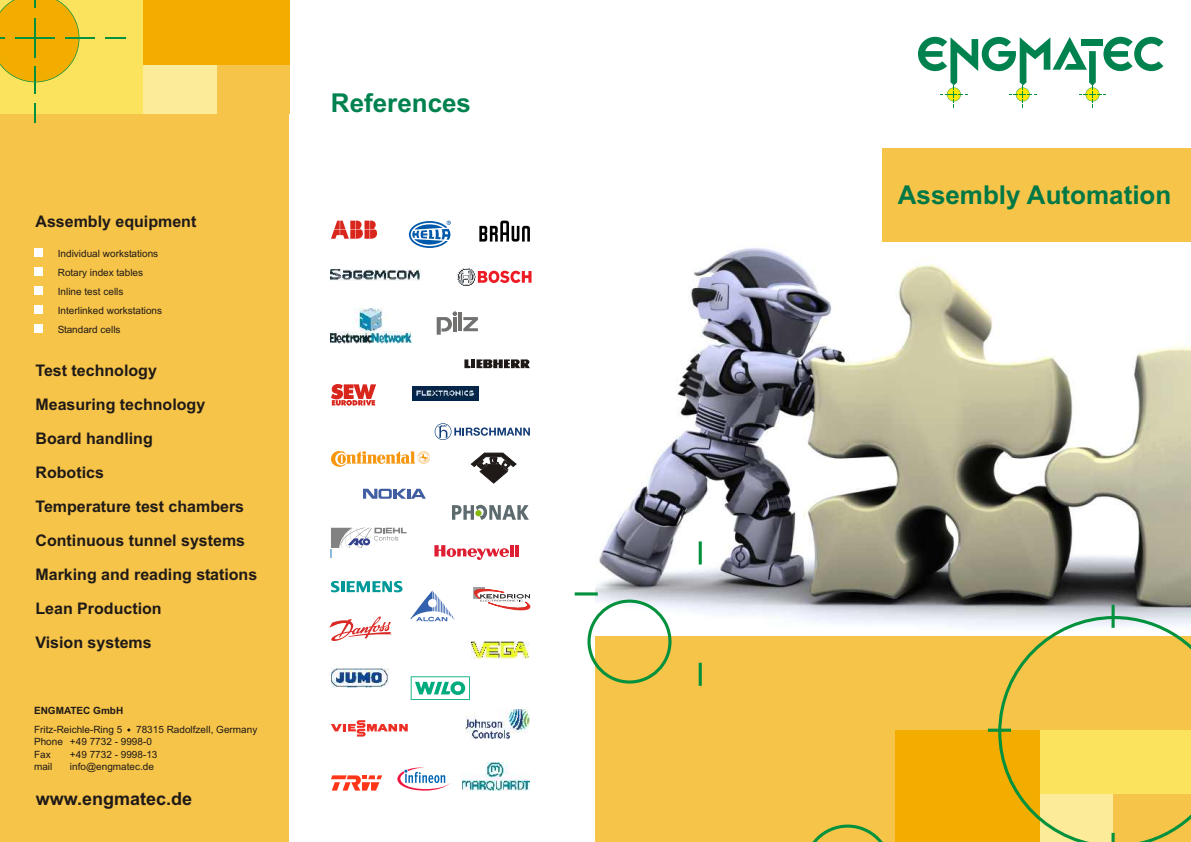
<style>
.page{position:relative;width:1191px;height:842px;background:#fff}
.page>*{position:absolute;margin:0;border:0;box-sizing:border-box;transform-origin:0 0}
.t1{font:700 26px "Arial";color:#007845}
.t2{font:700 26px "Arial";color:#00824f}
.t3{font:700 18px "Arial";color:#1f1a17}
.t4{font:700 16px/34px "Arial";color:#1f1a17}
.t5{font:10px/12.1px "Arial";color:#1f1a17}
.t6{font:700 10px "Arial";color:#1f1a17}
</style>
<div class="page">
<img style="left:595px;top:245px;width:596px;height:386px">
<div style="left:882px;top:148px;width:309px;height:94px;background:#f7c44a"></div>
<div style="left:595px;top:636px;width:596px;height:206px;background:#f7c44a"></div>
<svg style="left:918px;top:37px;width:246px;height:71px"></svg>
<div style="left:895px;top:730px;width:296px;height:112px;background:#f2ad00"></div>
<div style="left:587px;top:600px;width:85px;height:84px;border:3px solid #03913d;border-radius:50%"></div>
<hr style="left:699px;top:663px;width:3px;height:23px;background:#03913d">
<hr style="left:699px;top:541px;width:3px;height:24px;background:#03913d">
<svg style="left:575px;top:592px;width:23px;height:4px"></svg>
<hr style="left:1112px;top:605px;width:3px;height:23px;background:#03913d">
<hr style="left:988px;top:729px;width:23px;height:3px;background:#03913d">
<div style="left:0;top:0;width:289px;height:842px;background:#f7c44a"></div>
<div style="left:0;top:0;width:143px;height:114px;background:#fce35e"></div>
<div style="left:143px;top:65px;width:74px;height:48px;background:#fceb99"></div>
<div style="left:143px;top:0;width:146px;height:65px;background:#f2ad00"></div>
<hr style="left:65px;top:37px;width:30px;height:2px;background:#03913d">
<hr style="left:105px;top:37px;width:21px;height:2px;background:#03913d">
<svg style="left:35px;top:103px;width:1px;height:20px"></svg>
<svg style="left:0;top:0;width:79px;height:94px"></svg>
<svg style="left:997px;top:614px;width:194px;height:228px"></svg>
<svg style="left:812px;top:824px;width:71px;height:18px"></svg>
<hr style="left:458px;top:312px;width:4px;height:19px;background:#737070">
<svg style="left:437px;top:311px;width:20px;height:24px"></svg>
<svg style="left:463px;top:317px;width:15px;height:14px"></svg>
<svg style="left:363px;top:489px;width:63px;height:10px"></svg>
<svg style="left:331px;top:384px;width:45px;height:22px"></svg>
<svg style="left:331px;top:775px;width:51px;height:16px"></svg>
<svg style="left:330px;top:528px;width:77px;height:30px"></svg>
<svg style="left:471px;top:453px;width:45px;height:30px"></svg>
<img style="left:413px;top:386px;width:66px;height:15px">
<img style="left:472px;top:642px;width:58px;height:16px">
<svg style="left:464px;top:359px;width:66px;height:9px"></svg>
<img style="left:332px;top:668px;width:57px;height:19px">
<img style="left:331px;top:269px;width:89px;height:11px">
<img style="left:463px;top:763px;width:67px;height:28px">
<svg style="left:474px;top:587px;width:57px;height:24px"></svg>
<svg style="left:331px;top:451px;width:99px;height:16px"></svg>
<svg style="left:435px;top:423px;width:95px;height:17px"></svg>
<svg style="left:457px;top:268px;width:75px;height:18px"></svg>
<svg style="left:479px;top:221px;width:51px;height:21px"></svg>
<svg style="left:331px;top:720px;width:77px;height:17px"></svg>
<svg style="left:409px;top:221px;width:42px;height:27px"></svg>
<svg style="left:434px;top:545px;width:84px;height:15px"></svg>
<svg style="left:331px;top:581px;width:72px;height:11px"></svg>
<img style="left:331px;top:308px;width:81px;height:35px">
<img style="left:465px;top:710px;width:65px;height:28px">
<svg style="left:331px;top:221px;width:47px;height:18px"></svg>
<svg style="left:410px;top:591px;width:45px;height:30px"></svg>
<svg style="left:397px;top:767px;width:53px;height:24px"></svg>
<svg style="left:329px;top:616px;width:63px;height:25px"></svg>
<svg style="left:452px;top:505px;width:77px;height:15px"></svg>
<svg style="left:411px;top:676px;width:59px;height:24px"></svg>
<div style="left:35px;top:249px;width:8px;height:8px;background:#fff"></div>
<div style="left:35px;top:267px;width:8px;height:9px;background:#fff"></div>
<div style="left:35px;top:287px;width:8px;height:8px;background:#fff"></div>
<div style="left:35px;top:305px;width:8px;height:8px;background:#fff"></div>
<div style="left:35px;top:324px;width:8px;height:9px;background:#fff"></div>
<h3 class="t4" style="left:35px;top:205px;width:162px">Assembly equipment</h3>
<p class="t5" style="left:58px;top:245px;width:106px;line-height:19px">Individual workstations<br>Rotary index tables<br>Inline test cells<br>Interlinked workstations<br>Standard cells</p>
<h3 class="t4" style="left:35px;top:355px;width:223px">Test technology<br>Measuring technology<br>Board handling<br>Robotics<br>Temperature test chambers<br>Continuous tunnel systems<br>Marking and reading stations<br>Lean Production<br>Vision systems</h3>
<p class="t6" style="left:34px;top:707px;width:91px">ENGMATEC GmbH</p>
<p class="t5" style="left:34px;top:725px;width:90px">Fritz-Reichle-Ring 5<br>Phone<br>Fax<br>mail</p>
<p class="t5" style="left:136px;top:725px;width:123px">78315 Radolfzell, Germany</p>
<p class="t5" style="left:70px;top:737px;width:89px">+49 7732 - 9998-0 +49 7732 - 9998-13 info@engmatec.de</p>
<h2 class="t3" style="left:36px;top:792px;width:158px">www.engmatec.de</h2>
<h1 class="t2" style="left:331px;top:93px;width:142px">References</h1>
<h1 class="t1" style="left:898px;top:185px;width:275px">Assembly Automation</h1>
</div>
